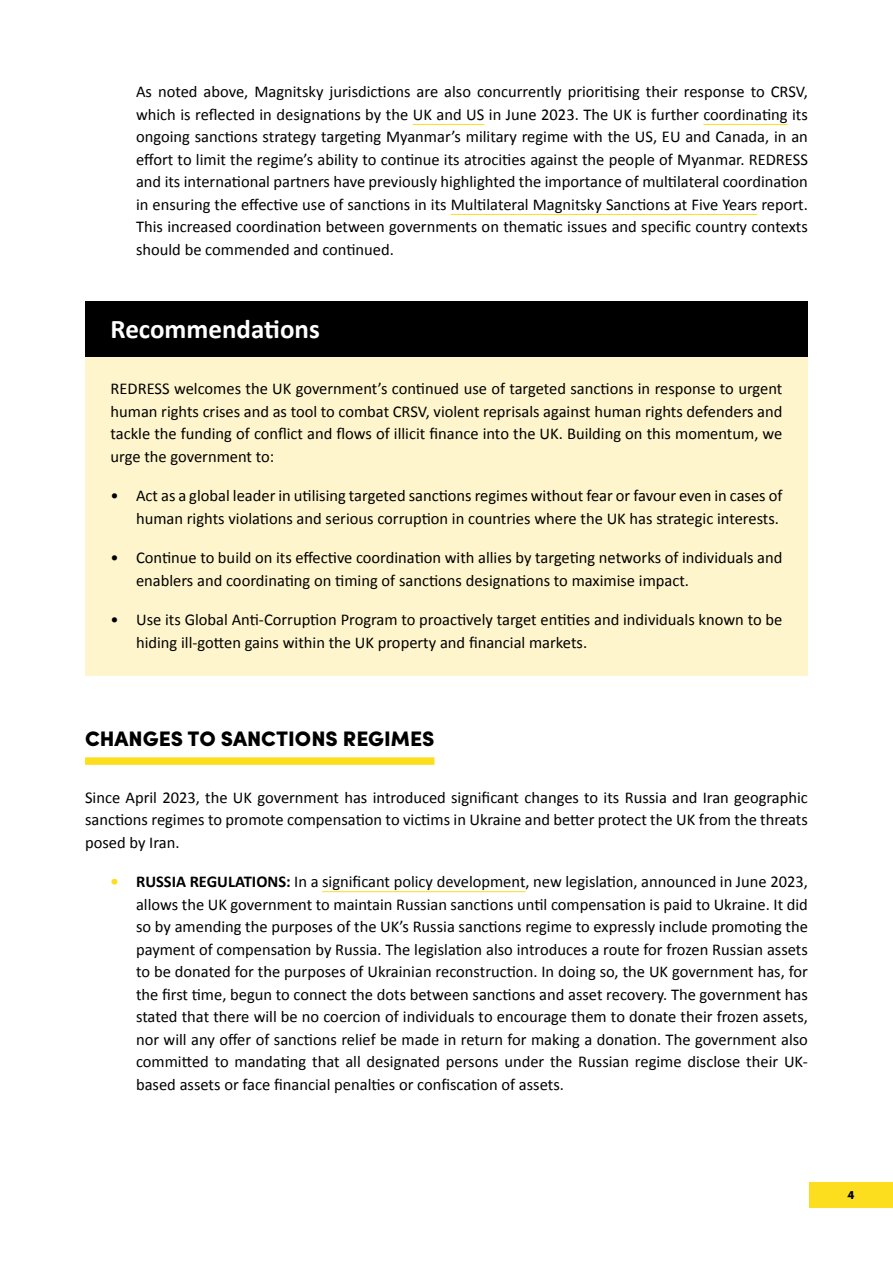
<style>
.page{position:relative;width:893px;height:1263px;background:#fff}
.page>*{position:absolute;margin:0;border:0;box-sizing:border-box;transform-origin:0 0}
.t1{font:700 27px "Calibri";color:#fff}
.t2{font:900 21px "Sofia Pro";color:#000}
.t3{font:16.5px/22.5px "Calibri";color:#000;text-align:justify}
.t4{font:900 12px "Sofia Pro";color:#000}
.s1{font-weight:700;color:#fdde1e}
.s2{font-weight:700}
</style>
<div class="page">
<div style="left:809px;top:1182px;width:84px;height:26px;background:#fdde1e"></div>
<hr style="left:413px;top:124px;width:71px;height:1px;background:#fdde1e">
<hr style="left:703px;top:124px;width:85px;height:1px;background:#fdde1e">
<hr style="left:451px;top:214px;width:306px;height:1px;background:#fdde1e">
<div style="left:85px;top:757px;width:349px;height:8px;background:#fdde1e"></div>
<hr style="left:322px;top:891px;width:204px;height:1px;background:#fdde1e">
<div style="left:85px;top:302px;width:723px;height:55px;background:#000"></div>
<div style="left:85px;top:357px;width:723px;height:318px;background:#fff5cc"></div>
<p class="t3" style="left:136px;top:80px;width:673px">As noted above, Magnitsky jurisdictions are also concurrently prioritising their response to CRSV, which is reflected in designations by the UK and US in June 2023. The UK is further coordinating its ongoing sanctions strategy targeting Myanmar’s military regime with the US, EU and Canada, in an effort to limit the regime’s ability to continue its atrocities against the people of Myanmar. REDRESS and its international partners have previously highlighted the importance of multilateral coordination in ensuring the effective use of sanctions in its Multilateral Magnitsky Sanctions at Five Years report.<br>This increased coordination between governments on thematic issues and specific country contexts should be commended and continued.</p>
<h1 class="t1" style="left:111px;top:312px;width:211px">Recommendations</h1>
<p class="t3" style="left:111px;top:377px;width:673px">REDRESS welcomes the UK government’s continued use of targeted sanctions in response to urgent human rights crises and as tool to combat CRSV, violent reprisals against human rights defenders and tackle the funding of conflict and flows of illicit finance into the UK. Building on this momentum, we urge the government to:</p>
<p class="t3" style="left:111px;top:484px;width:673px;text-align:right">• Act as a global leader in utilising targeted sanctions regimes without fear or favour even in cases of human rights violations and serious corruption in countries where the UK has strategic interests.</p>
<p class="t3" style="left:136px;top:546px;width:648px;text-indent:-26px">• Continue to build on its effective coordination with allies by targeting networks of individuals and enablers and coordinating on timing of sanctions designations to maximise impact.</p>
<p class="t3" style="left:136px;top:608px;width:648px;text-indent:-26px">• Use its Global Anti-Corruption Program to proactively target entities and individuals known to be hiding ill-gotten gains within the UK property and financial markets.</p>
<p class="t2" style="left:85px;top:722px;width:351px">CHANGES TO SANCTIONS REGIMES</p>
<p class="t3" style="left:85px;top:785px;width:724px">Since April 2023, the UK government has introduced significant changes to its Russia and Iran geographic sanctions regimes to promote compensation to victims in Ukraine and better protect the UK from the threats posed by Iran.</p>
<p class="t3" style="left:136px;top:870px;width:673px;text-indent:-26px"><span class="s1">•</span> <span class="s2">RUSSIA REGULATIONS:</span> In a significant policy development, new legislation, announced in June 2023, allows the UK government to maintain Russian sanctions until compensation is paid to Ukraine. It did so by amending the purposes of the UK’s Russia sanctions regime to expressly include promoting the payment of compensation by Russia. The legislation also introduces a route for frozen Russian assets to be donated for the purposes of Ukrainian reconstruction. In doing so, the UK government has, for the first time, begun to connect the dots between sanctions and asset recovery. The government has stated that there will be no coercion of individuals to encourage them to donate their frozen assets, nor will any offer of sanctions relief be made in return for making a donation. The government also committed to mandating that all designated persons under the Russian regime disclose their UK&shy;based assets or face financial penalties or confiscation of assets.</p>
<p class="t4" style="left:847px;top:1185px;width:9px">4</p>
</div>
